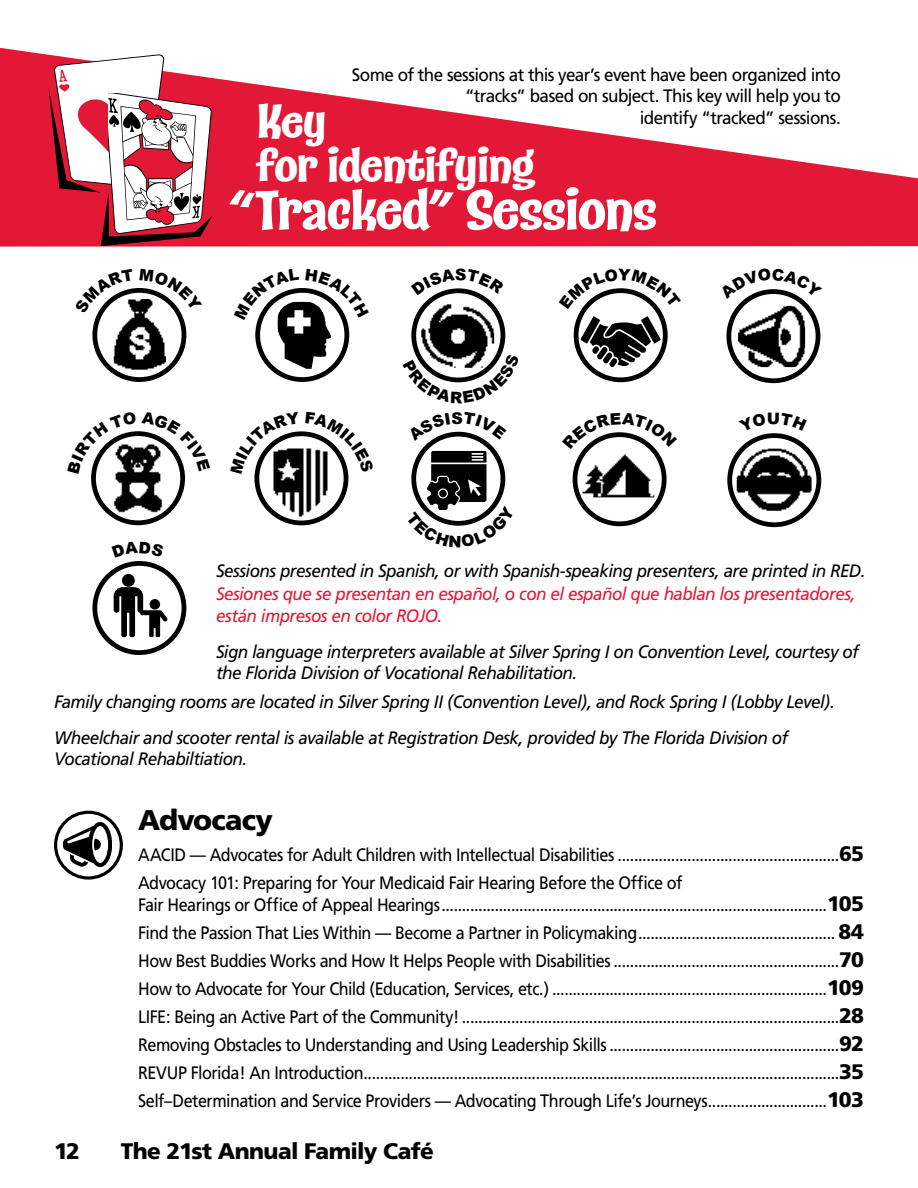
<style>
.page{position:relative;width:918px;height:1188px;background:#fff}
.page>*{position:absolute;margin:0;border:0;box-sizing:border-box;transform-origin:0 0}
.t1{font:700 54px "Catseye";letter-spacing:-.05em;color:#fff;scale:1.1 1}
.t2{font:700 45px/43.5px "Catseye";letter-spacing:-.055em;color:#fff;scale:1.1 1}
.t3{font:900 28.5px "Frutiger";letter-spacing:-.025em;color:#000}
.t4{font:900 22.5px "Frutiger";letter-spacing:-.03em;color:#000}
.t5{font:18px/28px "Frutiger";letter-spacing:-.03em;color:#000;scale:.9 1}
.t6{font:italic 18px/21px "Frutiger";letter-spacing:-.035em;color:#000;scale:.95 1}
.t7{font:18px/21.6px "Frutiger";letter-spacing:-.03em;color:#000;text-align:right;scale:.95 1}
.t8{font:italic 18px/22.5px "Frutiger";letter-spacing:-.03em;color:#e21836;scale:.95 1}
.s1{font-weight:900;font-size:21px}
</style>
<div class="page">
<svg style="left:0;top:48px;width:918px;height:199px;fill:#e21836"></svg>
<svg style="left:880px;top:228px;width:38px;height:19px"></svg>
<svg style="left:729px;top:292px;width:89px;height:89px"></svg>
<img style="left:738px;top:306px;width:67px;height:61px">
<div style="left:726px;top:289px;width:94px;height:94px;border:5px solid #000;border-radius:50%"></div>
<svg style="left:576px;top:291px;width:89px;height:89px"></svg>
<svg style="left:581px;top:316px;width:80px;height:51px"></svg>
<div style="left:574px;top:288px;width:94px;height:94px;border:5px solid #000;border-radius:50%"></div>
<svg style="left:414px;top:291px;width:89px;height:89px"></svg>
<img style="left:421px;top:304px;width:73px;height:50px">
<div style="left:411px;top:288px;width:94px;height:94px;border:5px solid #000;border-radius:50%"></div>
<svg style="left:95px;top:290px;width:89px;height:90px"></svg>
<img style="left:114px;top:299px;width:52px;height:71px">
<div style="left:92px;top:288px;width:94px;height:94px;border:5px solid #000;border-radius:50%"></div>
<svg style="left:258px;top:290px;width:89px;height:90px"></svg>
<img style="left:278px;top:302px;width:53px;height:69px">
<div style="left:255px;top:288px;width:94px;height:94px;border:5px solid #000;border-radius:50%"></div>
<svg style="left:730px;top:436px;width:89px;height:89px"></svg>
<img style="left:737px;top:449px;width:75px;height:62px">
<div style="left:727px;top:433px;width:94px;height:94px;border:5px solid #000;border-radius:50%"></div>
<svg style="left:575px;top:435px;width:89px;height:89px"></svg>
<img style="left:582px;top:454px;width:72px;height:43px">
<div style="left:573px;top:432px;width:94px;height:94px;border:5px solid #000;border-radius:50%"></div>
<svg style="left:93px;top:434px;width:90px;height:89px"></svg>
<img style="left:108px;top:474px;width:59px;height:40px">
<div style="left:91px;top:431px;width:94px;height:94px;border:5px solid #000;border-radius:50%"></div>
<svg style="left:257px;top:434px;width:89px;height:89px"></svg>
<img style="left:272px;top:474px;width:57px;height:44px">
<div style="left:254px;top:431px;width:94px;height:94px;border:5px solid #000;border-radius:50%"></div>
<svg style="left:414px;top:434px;width:89px;height:89px"></svg>
<svg style="left:95px;top:563px;width:89px;height:90px"></svg>
<div style="left:92px;top:561px;width:94px;height:94px;border:5px solid #000;border-radius:50%"></div>
<div style="left:122px;top:574px;width:13px;height:13px;background:#010101;border-radius:50%"></div>
<svg style="left:114px;top:587px;width:53px;height:50px"></svg>
<svg style="left:49px;top:54px;width:163px;height:192px"></svg>
<svg style="left:56px;top:812px;width:65px;height:66px"></svg>
<svg style="left:63px;top:822px;width:49px;height:45px"></svg>
<div style="left:54px;top:811px;width:69px;height:69px;border:3px solid #000;border-radius:50%"></div>
<svg style="left:745px;top:289px;width:57px;height:10px"></svg>
<svg style="left:582px;top:288px;width:78px;height:21px"></svg>
<svg style="left:415px;top:354px;width:87px;height:29px"></svg>
<svg style="left:434px;top:288px;width:48px;height:7px"></svg>
<svg style="left:98px;top:288px;width:36px;height:25px"></svg>
<svg style="left:140px;top:288px;width:40px;height:23px"></svg>
<svg style="left:257px;top:288px;width:42px;height:32px"></svg>
<svg style="left:305px;top:288px;width:41px;height:30px"></svg>
<svg style="left:583px;top:432px;width:73px;height:17px"></svg>
<svg style="left:91px;top:431px;width:94px;height:43px"></svg>
<svg style="left:254px;top:431px;width:95px;height:43px"></svg>
<svg style="left:411px;top:451px;width:95px;height:75px"></svg>
<svg style="left:430px;top:431px;width:56px;height:10px"></svg>
<p class="t7" style="left:352px;top:64px;width:516px">Some of the sessions at this year’s event have been organized into “tracks” based on subject. This key will help you to<br>identify “tracked” sessions.</p>
<h2 class="t2" style="left:256px;top:100px;width:256px">Key<br>for identifying</h2>
<h1 class="t1" style="left:227px;top:176px;width:392px">“Tracked” Sessions</h1>
<p class="t6" style="left:216px;top:560px;width:685px">Sessions presented in Spanish, or with Spanish-speaking presenters, are printed in RED.</p>
<p class="t8" style="left:216px;top:582px;width:675px">Sesiones que se presentan en español, o con el español que hablan los presentadores, están impresos en color ROJO.</p>
<p class="t6" style="left:216px;top:641px;width:678px">Sign language interpreters available at Silver Spring I on Convention Level, courtesy of the Florida Division of Vocational Rehabilitation.</p>
<p class="t6" style="left:54px;top:684px;width:824px;line-height:36px">Family changing rooms are located in Silver Spring II (Convention Level), and Rock Spring I (Lobby Level).<br>Wheelchair and scooter rental is available at Registration Desk, provided by The Florida Division of</p>
<p class="t6" style="left:54px;top:749px;width:205px">Vocational Rehabiltiation.</p>
<h3 class="t3" style="left:138px;top:803px;width:136px">Advocacy</h3>
<p class="t5" style="left:138px;top:841px;width:808px">AACID — Advocates for Adult Children with Intellectual Disabilities ......................................................<span class="s1">65<br></span>Advocacy 101: Preparing for Your Medicaid Fair Hearing Before the Office of</p>
<p class="t5" style="left:138px;top:891px;width:808px;text-align:justify">Fair Hearings or Office of Appeal Hearings..............................................................................................<span class="s1">105<br></span>Find the Passion That Lies Within — Become a Partner in Policymaking................................................ <span class="s1">84<br></span>How Best Buddies Works and How It Helps People with Disabilities .......................................................<span class="s1">70<br></span>How to Advocate for Your Child (Education, Services, etc.) ...................................................................<span class="s1">109<br></span>LIFE: Being an Active Part of the Community! ............................................................................................<span class="s1">28<br></span>Removing Obstacles to Understanding and Using Leadership Skills ........................................................<span class="s1">92<br></span>REVUP Florida! An Introduction....................................................................................................................<span class="s1">35<br></span>Self–Determination and Service Providers — Advocating Through Life’s Journeys.............................<span class="s1">103</span></p>
<p class="t4" style="left:54px;top:1137px;width:28px">12</p>
<p class="t4" style="left:121px;top:1137px;width:315px">The 21st Annual Family Café</p>
</div>
